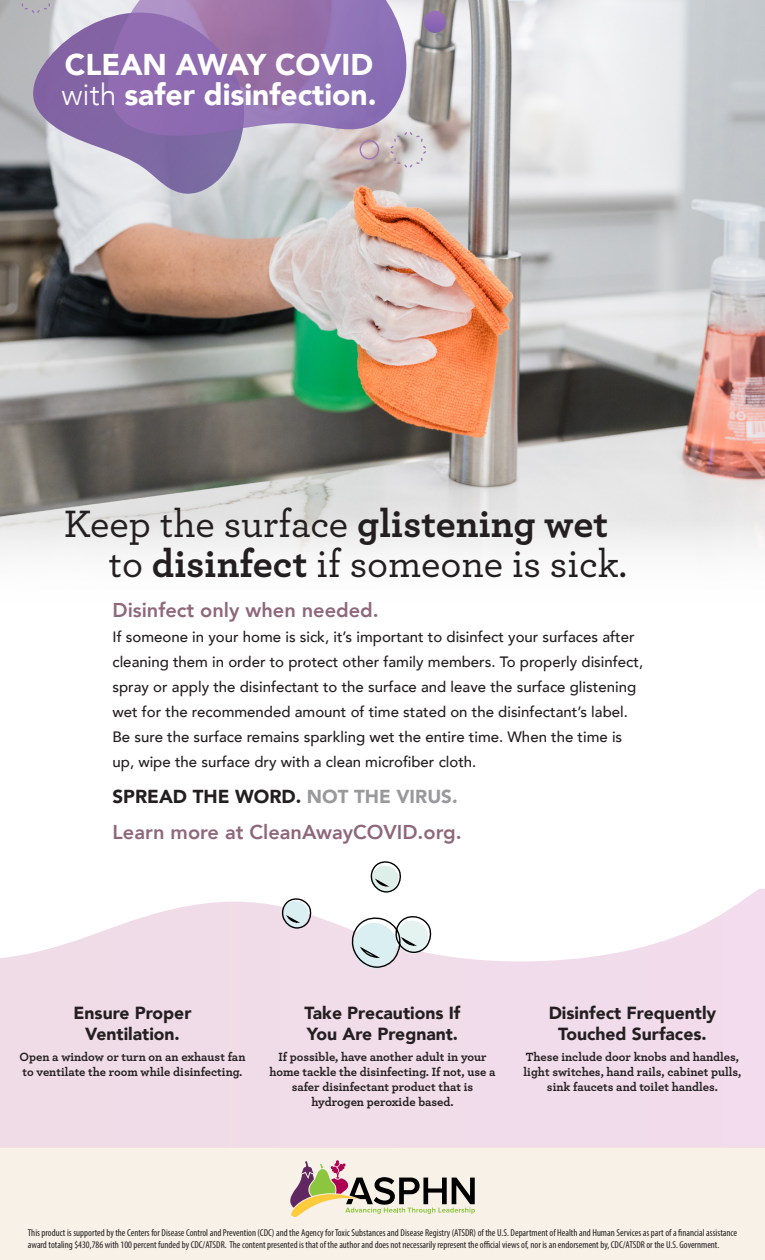
<style>
.page{position:relative;width:765px;height:1260px;background:#fff}
.page>*{position:absolute;margin:0;border:0;box-sizing:border-box;transform-origin:0 0}
.t1{font:500 40px/40px "Archer";color:#231f20}
.t2{font:900 30px/30px "Avenir";color:#fff}
.Paragraph_Style_1{font:800 20px "Avenir";color:#8e687a}
.Paragraph_Style_1-2{font:900 18.75px "Avenir";color:#231f20}
.t3{font:900 17.5px/21px "Avenir";color:#231f20;text-align:center}
.Paragraph_Style_1-3{font:500 15px/25px "Avenir";color:#231f20}
.t4{font:700 12.5px/15px "Archer";color:#231f20;text-align:center}
.t5{font:condensed 10px/12.5px "Myriad Pro";color:#231f20}
.s1{font-weight:300}
.s2{font-weight:700}
.s3{color:#99989b}
</style>
<div class="page">
<img style="left:0;top:0;width:765px;height:562px">
<div style="left:0;top:1148px;width:765px;height:112px;background:#f8f1e7"></div>
<svg style="left:290px;top:1160px;width:185px;height:57px"></svg>
<div style="left:424px;top:11px;width:22px;height:22px;background:linear-gradient(to right,#8b67b5,#8d6ab2);border-radius:11px"></div>
<svg style="left:391px;top:132px;width:35px;height:35px"></svg>
<svg style="left:22px;top:3px;width:28px;height:10px"></svg>
<svg style="left:360px;top:140px;width:19px;height:20px"></svg>
<svg style="left:30px;top:13px;width:216px;height:181px;background:#a195b7"></svg>
<svg style="left:108px;top:0;width:303px;height:139px;background:#997ab4"></svg>
<svg style="left:219px;top:861px;width:229px;height:114px"></svg>
<h2 class="t2" style="left:62px;top:49px;width:317px">CLEAN AWAY COVID <span class="s1">with</span> safer disinfection.</h2>
<p class="t1" style="left:109px;top:502px;width:520px;text-indent:-45px">Keep the surface <span class="s2">glistening wet </span>to <span class="s2">disinfect</span> if someone is sick.</p>
<p class="Paragraph_Style_1" style="left:112px;top:594px;width:268px">Disinfect only when needed.</p>
<p class="Paragraph_Style_1-3" style="left:112px;top:623px;width:532px">If someone in your home is sick, it’s important to disinfect your surfaces after cleaning them in order to protect other family members. To properly disinfect, spray or apply the disinfectant to the surface and leave the surface glistening wet for the recommended amount of time stated on the disinfectant’s label.<br>Be sure the surface remains sparkling wet the entire time. When the time is up, wipe the surface dry with a clean microfiber cloth.</p>
<p class="Paragraph_Style_1-2" style="left:112px;top:781px;width:347px">SPREAD THE WORD. <span class="s3">NOT THE VIRUS.</span></p>
<p class="Paragraph_Style_1" style="left:112px;top:817px;width:351px">Learn more at CleanAwayCOVID.org.</p>
<p class="t3" style="left:74px;top:1002px;width:119px">Ensure Proper<br>Ventilation.</p>
<p class="t4" style="left:20px;top:1048px;width:227px;text-align:left">Open a window or turn on an exhaust fan to ventilate the room while disinfecting.</p>
<p class="t3" style="left:305px;top:1002px;width:157px;text-align:left">Take Precautions If<br>You Are Pregnant.</p>
<p class="t4" style="left:269px;top:1048px;width:228px">If possible, have another adult in your home tackle the disinfecting. If not, use a safer disinfectant product that is hydrogen peroxide based.</p>
<p class="t3" style="left:549px;top:1002px;width:169px">Disinfect Frequently<br>Touched Surfaces.</p>
<p class="t4" style="left:524px;top:1048px;width:219px">These include door knobs and handles, light switches, hand rails, cabinet pulls, sink faucets and toilet handles.</p>
<p class="t5" style="left:28px;top:1226px;width:711px">This product is supported by the Centers for Disease Control and Prevention (CDC) and the Agency for Toxic Substances and Disease Registry (ATSDR) of the U.S. Department of Health and Human Services as part of a financial assistance award totaling $430,786 with 100 percent funded by CDC/ATSDR. The content presented is that of the author and does not necessarily represent the official views of, nor is an endorsement by, CDC/ATSDR or the U.S. Government.</p>
</div>
